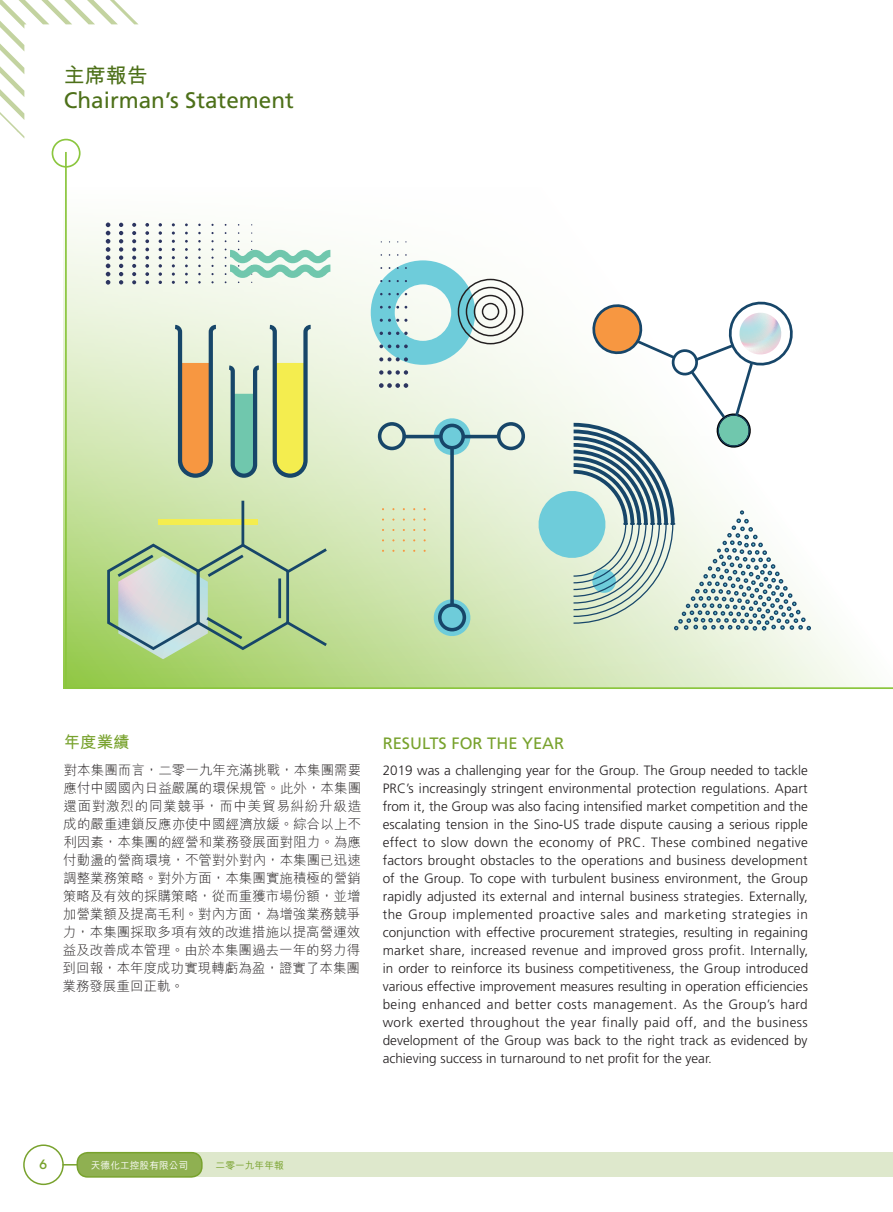
<style>
.page{position:relative;width:893px;height:1212px;background:#fff}
.page>*{position:absolute;margin:0;border:0;box-sizing:border-box;transform-origin:0 0}
.t1{font:22.5px "Frutiger LT Std";color:#4d7019}
.t2{font:700 21px "M Hei HK";color:#4d7019}
.t3{font:16.5px "Frutiger LT Std";color:#78a22d}
.t4{font:700 16.5px "M Hei HK";color:#78a22d}
.t5{font:300 13.5px/18px "Frutiger LT Std";color:#231f20;text-align:justify}
.t6{font:300 13.5px/18px "M Hei HK";color:#231f20;text-align:justify}
.t7{font:500 12.75px "ITC Avant Garde Std";color:#78a22d}
.t8{font:500 9.75px "M Hei HK";color:#fff}
.t9{font:500 9.75px "M Hei HK";color:#78a22d}
</style>
<div class="page">
<div style="left:185px;top:1152px;width:708px;height:25px;background:#dee8cc"></div>
<div style="left:77px;top:1152px;width:125px;height:25px;background:#8fb051;border-radius:10px"></div>
<div style="left:77px;top:1152px;width:126px;height:25px;border:2px solid #78a22d;border-radius:10px"></div>
<div style="left:23px;top:1144px;width:41px;height:41px;border:2px solid #78a22d;border-radius:50%"></div>
<svg style="left:63px;top:1164px;width:15px;height:1px"></svg>
<svg style="left:0;top:0;width:139px;height:139px"></svg>
<svg style="left:64px;top:152px;width:829px;height:537px"></svg>
<div style="left:482px;top:303px;width:17px;height:17px;border:1px solid #231f20;border-radius:50%"></div>
<div style="left:474px;top:295px;width:33px;height:33px;border:1px solid #231f20;border-radius:50%"></div>
<div style="left:466px;top:287px;width:49px;height:49px;border:1px solid #231f20;border-radius:50%"></div>
<div style="left:458px;top:279px;width:65px;height:65px;border:1px solid #231f20;border-radius:50%"></div>
<svg style="left:198px;top:248px;width:3px;height:11px"></svg>
<svg style="left:172px;top:223px;width:3px;height:44px"></svg>
<svg style="left:185px;top:240px;width:3px;height:27px"></svg>
<svg style="left:106px;top:222px;width:4px;height:63px"></svg>
<svg style="left:119px;top:223px;width:4px;height:61px"></svg>
<svg style="left:132px;top:223px;width:4px;height:61px"></svg>
<svg style="left:145px;top:223px;width:4px;height:61px"></svg>
<svg style="left:159px;top:223px;width:3px;height:61px"></svg>
<svg style="left:172px;top:273px;width:3px;height:11px"></svg>
<svg style="left:379px;top:383px;width:29px;height:5px"></svg>
<svg style="left:371px;top:254px;width:104px;height:121px"></svg>
<svg style="left:171px;top:323px;width:144px;height:157px;background:#c0c69c"></svg>
<svg style="left:225px;top:249px;width:105px;height:34px"></svg>
<div style="left:159px;top:519px;width:99px;height:5px;background:#f4ed4f"></div>
<hr style="left:241px;top:501px;width:3px;height:44px;background:#174669">
<svg style="left:106px;top:541px;width:224px;height:118px;background:#b2cf9f"></svg>
<hr style="left:278px;top:578px;width:3px;height:40px;background:#174669">
<svg style="left:432px;top:416px;width:40px;height:41px"></svg>
<svg style="left:432px;top:597px;width:40px;height:41px"></svg>
<svg style="left:535px;top:299px;width:276px;height:332px"></svg>
<div style="left:438px;top:603px;width:28px;height:28px;border:4px solid #174669;border-radius:50%"></div>
<div style="left:439px;top:424px;width:26px;height:25px;border:4px solid #174669;border-radius:50%"></div>
<svg style="left:450px;top:448px;width:4px;height:157px"></svg>
<div style="left:497px;top:422px;width:28px;height:28px;border:4px solid #174669;border-radius:50%"></div>
<div style="left:378px;top:422px;width:28px;height:28px;border:4px solid #174669;border-radius:50%"></div>
<hr style="left:403px;top:435px;width:38px;height:3px;background:#174669">
<hr style="left:463px;top:435px;width:36px;height:3px;background:#174669">
<div style="left:52px;top:139px;width:29px;height:29px;border:2px solid #8bc63e;border-radius:50%"></div>
<h2 class="t2" style="left:64px;top:60px;width:85px">主席報告</h2>
<h1 class="t1" style="left:64px;top:87px;width:232px">Chairman’s Statement</h1>
<p class="t4" style="left:64px;top:730px;width:67px">年度業績</p>
<p class="t6" style="left:62px;top:761px;width:300px">對本集團而言，二零一九年充滿挑戰，本集團需要應付中國國內日益嚴厲的環保規管。此外，本集團還面對激烈的同業競爭，而中美貿易糾紛升級造成的嚴重連鎖反應亦使中國經濟放緩。綜合以上不利因素，本集團的經營和業務發展面對阻力。為應付動盪的營商環境，不管對外對內，本集團已迅速調整業務策略。對外方面，本集團實施積極的營銷策略及有效的採購策略，從而重獲市場份額，並增加營業額及提高毛利。對內方面，為增強業務競爭力，本集團採取多項有效的改進措施以提高營運效益及改善成本管理。由於本集團過去一年的努力得到回報，本年度成功實現轉虧為盈，證實了本集團業務發展重回正軌。</p>
<p class="t3" style="left:383px;top:733px;width:20px">Results</p>
<p class="t3" style="left:451px;top:733px;width:11px">for</p>
<p class="t3" style="left:487px;top:733px;width:11px">the</p>
<p class="t3" style="left:522px;top:733px;width:12px">year</p>
<p class="t5" style="left:383px;top:762px;width:427px">2019 was a challenging year for the Group. The Group needed to tackle PRC’s increasingly stringent environmental protection regulations. Apart from it, the Group was also facing intensified market competition and the escalating tension in the Sino-US trade dispute causing a serious ripple effect to slow down the economy of PRC. These combined negative factors brought obstacles to the operations and business development of the Group. To cope with turbulent business environment, the Group rapidly adjusted its external and internal business strategies. Externally, the Group implemented proactive sales and marketing strategies in conjunction with effective procurement strategies, resulting in regaining market share, increased revenue and improved gross profit. Internally, in order to reinforce its business competitiveness, the Group introduced various effective improvement measures resulting in operation efficiencies being enhanced and better costs management. As the Group’s hard work exerted throughout the year finally paid off, and the business development of the Group was back to the right track as evidenced by achieving success in turnaround to net profit for the year.</p>
<p class="t7" style="left:40px;top:1156px;width:9px">6</p>
<p class="t8" style="left:91px;top:1158px;width:99px">天德化工控股有限公司</p>
<p class="t9" style="left:216px;top:1158px;width:70px">二零一九年年報</p>
</div>
